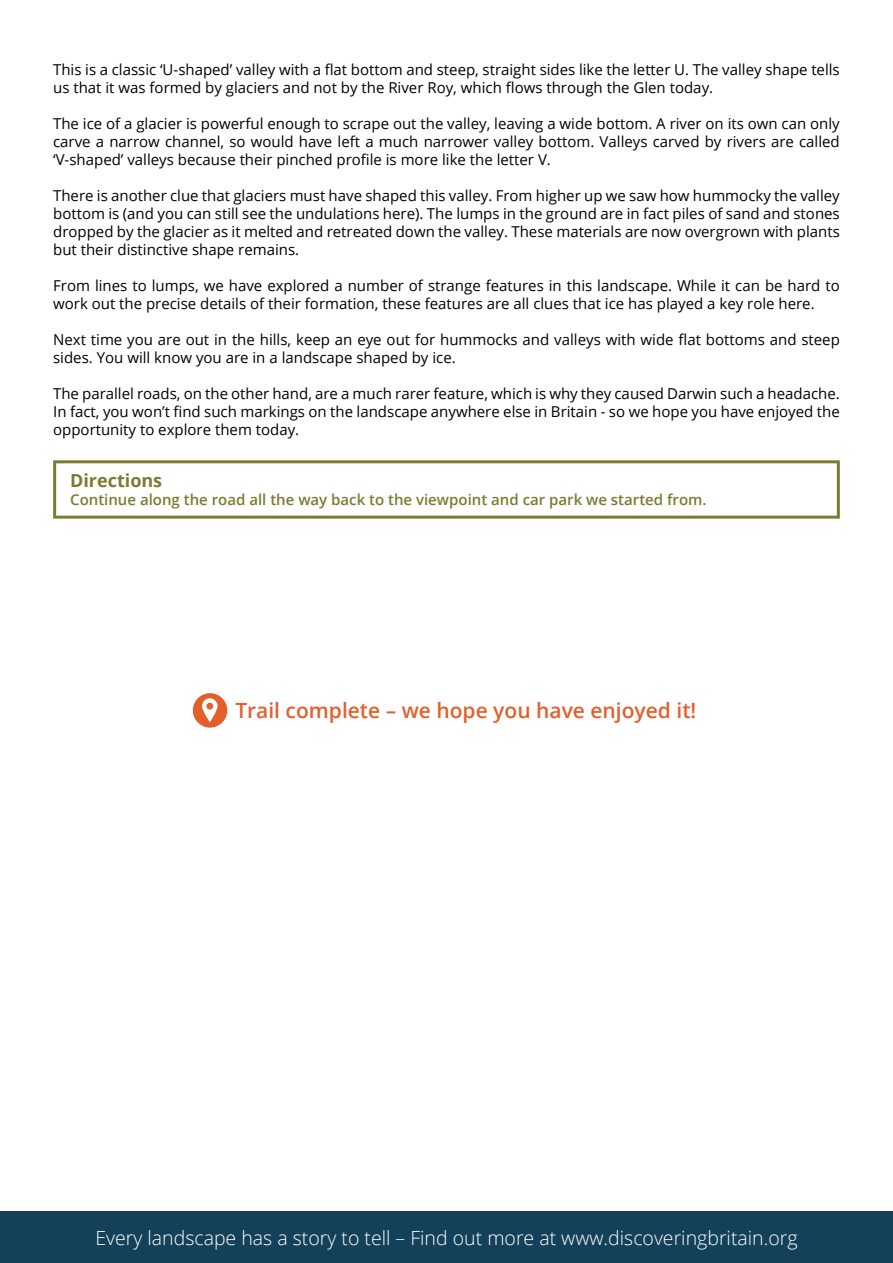
<style>
.page{position:relative;width:893px;height:1263px;background:#fff}
.page>*{position:absolute;margin:0;border:0;box-sizing:border-box;transform-origin:0 0}
.t1{font:600 21px "Open Sans";color:#e35f2b}
.t2{font:300 19.5px "Open Sans";color:#fff}
.t3{font:700 18px "Open Sans";color:#7b7b31}
.t4{font:15px/18px "Open Sans";color:#000}
.t5{font:600 15px "Open Sans";color:#7b7b31}
</style>
<div class="page">
<div style="left:0;top:1212px;width:893px;height:51px;background:#14415a"></div>
<div style="left:193px;top:693px;width:34px;height:35px;background:#e35f2b;border-radius:50%"></div>
<svg style="left:202px;top:698px;width:16px;height:24px"></svg>
<div style="left:53px;top:460px;width:787px;height:59px;border:3px solid #7b7b31"></div>
<p class="t4" style="left:53px;top:60px;width:788px">This is a classic ‘U-shaped’ valley with a flat bottom and steep, straight sides like the letter U. The valley shape tells us that it was formed by glaciers and not by the River Roy, which flows through the Glen today.</p>
<p class="t4" style="left:53px;top:114px;width:788px;text-align:justify">The ice of a glacier is powerful enough to scrape out the valley, leaving a wide bottom. A river on its own can only carve a narrow channel, so would have left a much narrower valley bottom. Valleys carved by rivers are called ‘V-shaped’ valleys because their pinched profile is more like the letter V.</p>
<p class="t4" style="left:53px;top:186px;width:788px;text-align:justify">There is another clue that glaciers must have shaped this valley. From higher up we saw how hummocky the valley bottom is (and you can still see the undulations here). The lumps in the ground are in fact piles of sand and stones dropped by the glacier as it melted and retreated down the valley. These materials are now overgrown with plants but their distinctive shape remains.</p>
<p class="t4" style="left:53px;top:276px;width:788px">From lines to lumps, we have explored a number of strange features in this landscape. While it can be hard to work out the precise details of their formation, these features are all clues that ice has played a key role here.</p>
<p class="t4" style="left:53px;top:330px;width:788px">Next time you are out in the hills, keep an eye out for hummocks and valleys with wide flat bottoms and steep sides. You will know you are in a landscape shaped by ice.</p>
<p class="t4" style="left:53px;top:384px;width:788px;text-align:justify">The parallel roads, on the other hand, are a much rarer feature, which is why they caused Darwin such a headache.<br>In fact, you won’t find such markings on the landscape anywhere else in Britain - so we hope you have enjoyed the opportunity to explore them today.</p>
<p class="t3" style="left:70px;top:468px;width:94px">Directions</p>
<p class="t5" style="left:70px;top:489px;width:638px">Continue along the road all the way back to the viewpoint and car park we started from.</p>
<h1 class="t1" style="left:235px;top:696px;width:463px">Trail complete – we hope you have enjoyed it!</h1>
<h2 class="t2" style="left:95px;top:1224px;width:704px">Every landscape has a story to tell – Find out more at www.discoveringbritain.org</h2>
</div>
